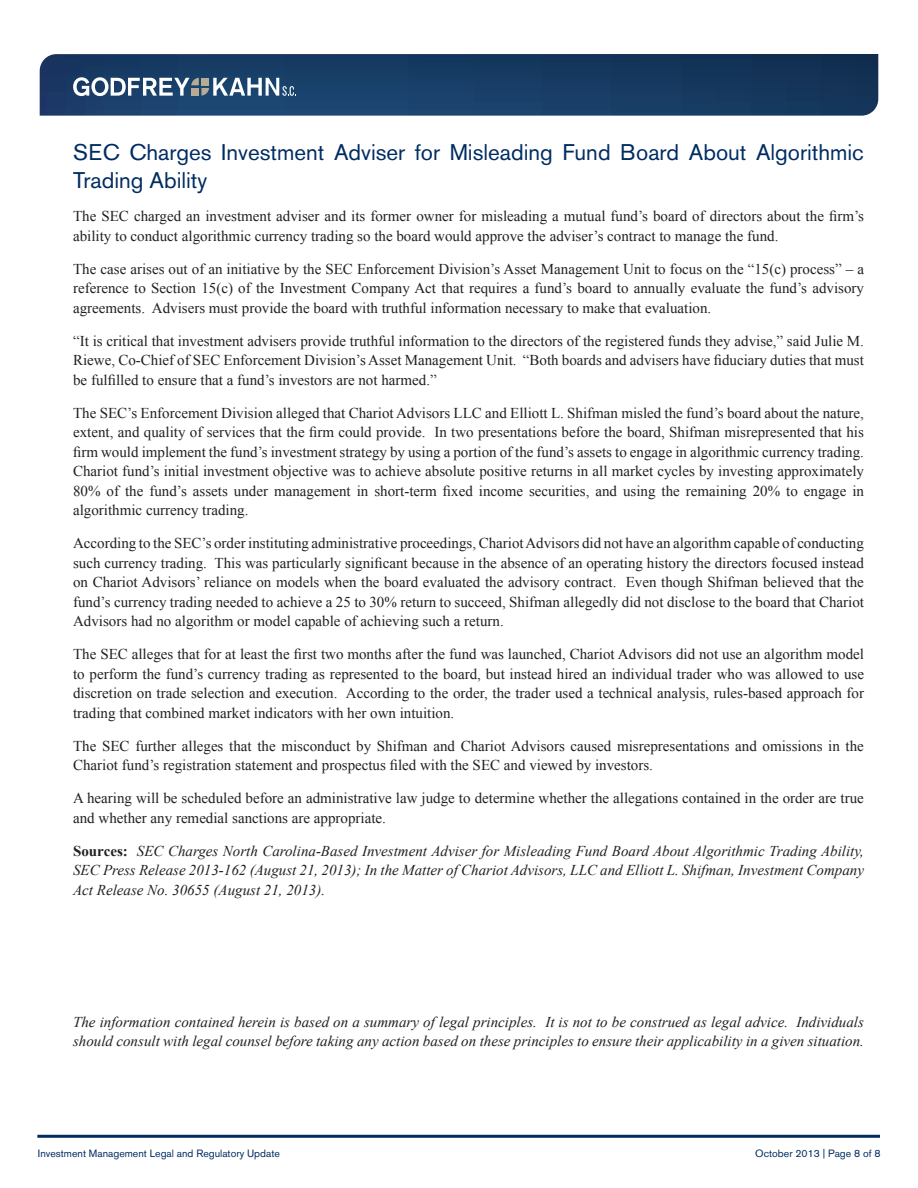
<style>
.page{position:relative;width:918px;height:1188px;background:#fff}
.page>*{position:absolute;margin:0;border:0;box-sizing:border-box;transform-origin:0 0}
.t1{font:22.5px/28.5px "Akzidenz Grotesk BE";color:#002c62}
.t2{font:15px/19.5px "Times New Roman";color:#231f20;text-align:justify}
.t3{font:italic 15px/19.5px "Times New Roman";color:#231f20;text-align:justify}
.t4{font:10.5px "Akzidenz Grotesk BE";color:#002c62}
.s1{font-weight:700;font-style:normal}
</style>
<div class="page">
<hr style="left:37px;top:1135px;width:843px;height:3px;background:#002c62">
<svg style="left:40px;top:54px;width:838px;height:62px;background:#193c64"></svg>
<svg style="left:73px;top:77px;width:223px;height:19px"></svg>
<p class="t1" style="left:73px;top:138px;width:792px">SEC Charges Investment Adviser for Misleading Fund Board About Algorithmic<br>Trading Ability</p>
<p class="t2" style="left:73px;top:206px;width:792px">The SEC charged an investment adviser and its former owner for misleading a mutual fund’s board of directors about the firm’s ability to conduct algorithmic currency trading so the board would approve the adviser’s contract to manage the fund.</p>
<p class="t2" style="left:73px;top:259px;width:792px">The case arises out of an initiative by the SEC Enforcement Division’s Asset Management Unit to focus on the “15(c) process” – a reference to Section 15(c) of the Investment Company Act that requires a fund’s board to annually evaluate the fund’s advisory agreements. Advisers must provide the board with truthful information necessary to make that evaluation.</p>
<p class="t2" style="left:73px;top:331px;width:792px">“It is critical that investment advisers provide truthful information to the directors of the registered funds they advise,” said Julie M.<br>Riewe, Co-Chief of SEC Enforcement Division’s Asset Management Unit. “Both boards and advisers have fiduciary duties that must be fulfilled to ensure that a fund’s investors are not harmed.”</p>
<p class="t2" style="left:73px;top:403px;width:792px">The SEC’s Enforcement Division alleged that Chariot Advisors LLC and Elliott L. Shifman misled the fund’s board about the nature, extent, and quality of services that the firm could provide. In two presentations before the board, Shifman misrepresented that his firm would implement the fund’s investment strategy by using a portion of the fund’s assets to engage in algorithmic currency trading.<br>Chariot fund’s initial investment objective was to achieve absolute positive returns in all market cycles by investing approximately 80% of the fund’s assets under management in short-term fixed income securities, and using the remaining 20% to engage in algorithmic currency trading.</p>
<p class="t2" style="left:73px;top:533px;width:792px">According to the SEC’s order instituting administrative proceedings, Chariot Advisors did not have an algorithm capable of conducting such currency trading. This was particularly significant because in the absence of an operating history the directors focused instead on Chariot Advisors’ reliance on models when the board evaluated the advisory contract. Even though Shifman believed that the fund’s currency trading needed to achieve a 25 to 30% return to succeed, Shifman allegedly did not disclose to the board that Chariot Advisors had no algorithm or model capable of achieving such a return.</p>
<p class="t2" style="left:73px;top:644px;width:792px">The SEC alleges that for at least the first two months after the fund was launched, Chariot Advisors did not use an algorithm model to perform the fund’s currency trading as represented to the board, but instead hired an individual trader who was allowed to use discretion on trade selection and execution. According to the order, the trader used a technical analysis, rules-based approach for trading that combined market indicators with her own intuition.</p>
<p class="t2" style="left:73px;top:736px;width:792px">The SEC further alleges that the misconduct by Shifman and Chariot Advisors caused misrepresentations and omissions in the<br>Chariot fund’s registration statement and prospectus filed with the SEC and viewed by investors.</p>
<p class="t2" style="left:73px;top:788px;width:792px">A hearing will be scheduled before an administrative law judge to determine whether the allegations contained in the order are true and whether any remedial sanctions are appropriate.</p>
<p class="t3" style="left:73px;top:841px;width:792px"><span class="s1">Sources:</span> SEC Charges North Carolina-Based Investment Adviser for Misleading Fund Board About Algorithmic Trading Ability, SEC Press Release 2013-162 (August 21, 2013); In the Matter of Chariot Advisors, LLC and Elliott L. Shifman, Investment Company Act Release No. 30655 (August 21, 2013).</p>
<p class="t3" style="left:73px;top:1012px;width:792px">The information contained herein is based on a summary of legal principles. It is not to be construed as legal advice. Individuals should consult with legal counsel before taking any action based on these principles to ensure their applicability in a given situation.</p>
<p class="t4" style="left:38px;top:1147px;width:243px">Investment Management Legal and Regulatory Update</p>
<p class="t4" style="left:755px;top:1147px;width:127px">October 2013 | Page 8 of 8</p>
</div>
